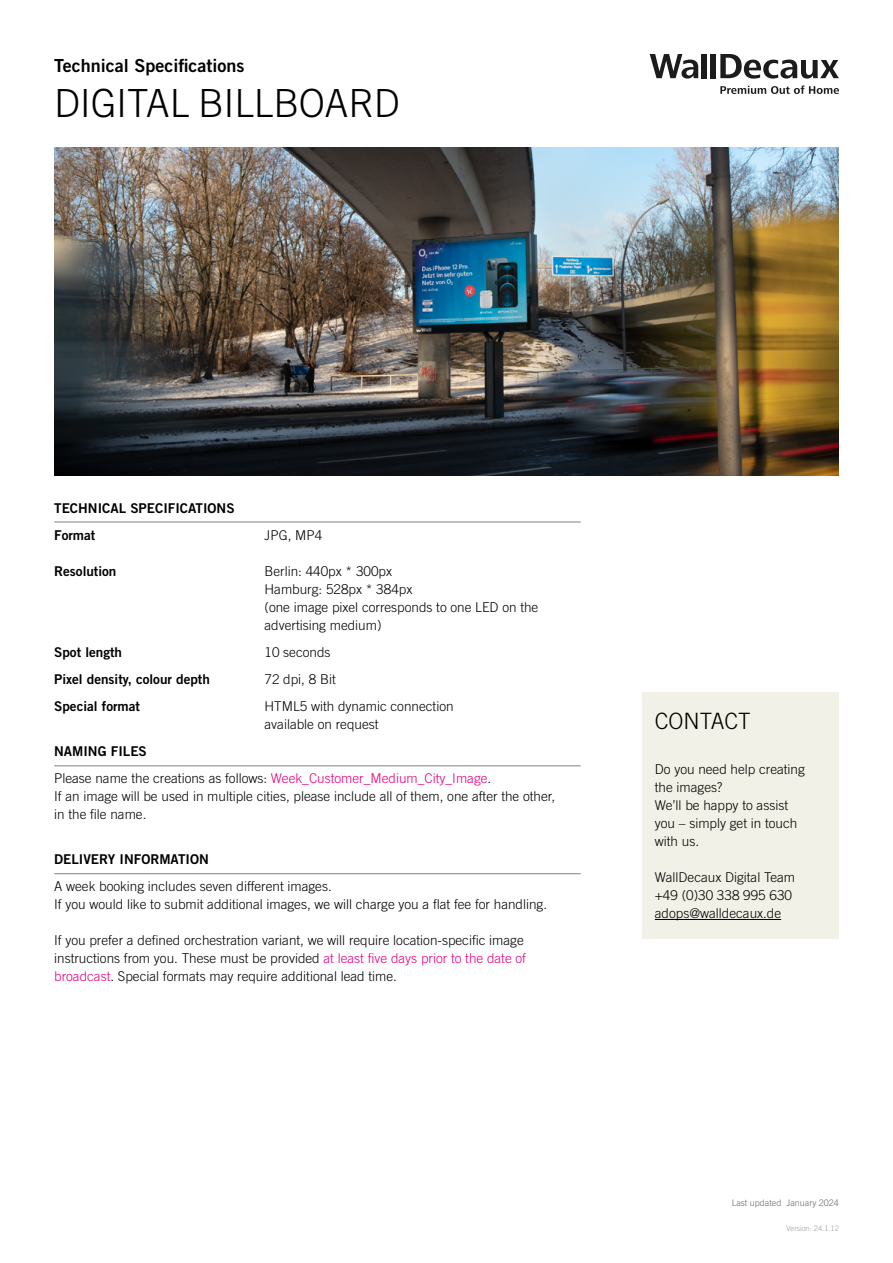
<style>
.page{position:relative;width:893px;height:1263px;background:#fff}
.page>*{position:absolute;margin:0;border:0;box-sizing:border-box;transform-origin:0 0}
.t1{font:300 39px "Trade Gothic Next LT Pro";color:#000}
.t2{font:300 22.5px "Trade Gothic LT Std";color:#000}
.t3{font:18px "Trade Gothic LT Std Bd 2";color:#000}
.t4{font:300 13.5px/18px "Trade Gothic LT Std";color:#000}
.t5{font:13.5px/27px "Trade Gothic LT Std Bd 2";color:#000}
.t6{font:300 9px "Trade Gothic LT Std";color:#626969}
.t7{font:300 7.5px "Trade Gothic LT Std";color:#9d9d9c}
.s1{color:#e6007d}
</style>
<div class="page">
<div style="left:702px;top:54px;width:5px;height:24px;background:#1c1c1c"></div>
<div style="left:710px;top:54px;width:5px;height:24px;background:#1c1c1c"></div>
<svg style="left:720px;top:54px;width:119px;height:25px"></svg>
<svg style="left:650px;top:54px;width:48px;height:25px"></svg>
<svg style="left:720px;top:85px;width:119px;height:9px"></svg>
<hr style="left:54px;top:522px;width:527px;height:1px;background:#828282">
<hr style="left:54px;top:765px;width:527px;height:1px;background:#828282">
<hr style="left:54px;top:873px;width:527px;height:1px;background:#828282">
<div style="left:642px;top:693px;width:197px;height:246px;background:#f2f1e7"></div>
<hr style="left:655px;top:919px;width:126px;height:1px;background:#000">
<img style="left:54px;top:147px;width:785px;height:329px">
<h3 class="t3" style="left:54px;top:54px;width:192px">Technical Specifications</h3>
<h1 class="t1" style="left:54px;top:76px;width:347px">DIGITAL BILLBOARD</h1>
<p class="t5" style="left:54px;top:494px;width:182px">TECHNICAL SPECIFICATIONS</p>
<p class="t5" style="left:54px;top:521px;width:43px">Format</p>
<p class="t5" style="left:54px;top:557px;width:64px">Resolution</p>
<p class="t4" style="left:265px;top:526px;width:59px">JPG, MP4</p>
<p class="t4" style="left:265px;top:562px;width:275px">Berlin: 440px * 300px<br>Hamburg: 528px * 384px<br>(one image pixel corresponds to one LED on the advertising medium)</p>
<p class="t5" style="left:54px;top:638px;width:69px">Spot length</p>
<p class="t4" style="left:265px;top:643px;width:68px">10 seconds</p>
<p class="t5" style="left:54px;top:665px;width:157px">Pixel density, colour depth<br>Special format</p>
<p class="t5" style="left:54px;top:737px;width:94px">NAMING FILES</p>
<p class="t4" style="left:265px;top:666px;width:191px;line-height:27px">72 dpi, 8 Bit<br>HTML5 with dynamic connection</p>
<p class="t4" style="left:265px;top:715px;width:116px">available on request</p>
<p class="t4" style="left:54px;top:769px;width:502px">Please name the creations as follows: <span class="s1">Week_Customer_Medium_City_Image</span>.<br>If an image will be used in multiple cities, please include all of them, one after the other, in the file name.</p>
<p class="t5" style="left:54px;top:845px;width:156px">DELIVERY INFORMATION</p>
<p class="t4" style="left:54px;top:877px;width:494px">A week booking includes seven different images.<br>If you would like to submit additional images, we will charge you a flat fee for handling.</p>
<p class="t4" style="left:54px;top:931px;width:473px">If you prefer a defined orchestration variant, we will require location-specific image instructions from you. These must be provided <span class="s1">at least five days prior to the date of broadcast</span>. Special formats may require additional lead time.</p>
<h2 class="t2" style="left:655px;top:708px;width:97px">CONTACT</h2>
<p class="t4" style="left:655px;top:760px;width:152px">Do you need help creating the images?<br>We’ll be happy to assist you – simply get in touch with us.</p>
<p class="t4" style="left:655px;top:868px;width:142px">WallDecaux Digital Team +49 (0)30 338 995 630 adops@walldecaux.de</p>
<p class="t6" style="left:732px;top:1197px;width:109px">Last updated January 2024</p>
<p class="t7" style="left:787px;top:1223px;width:54px">Version: 24.1.12</p>
</div>
